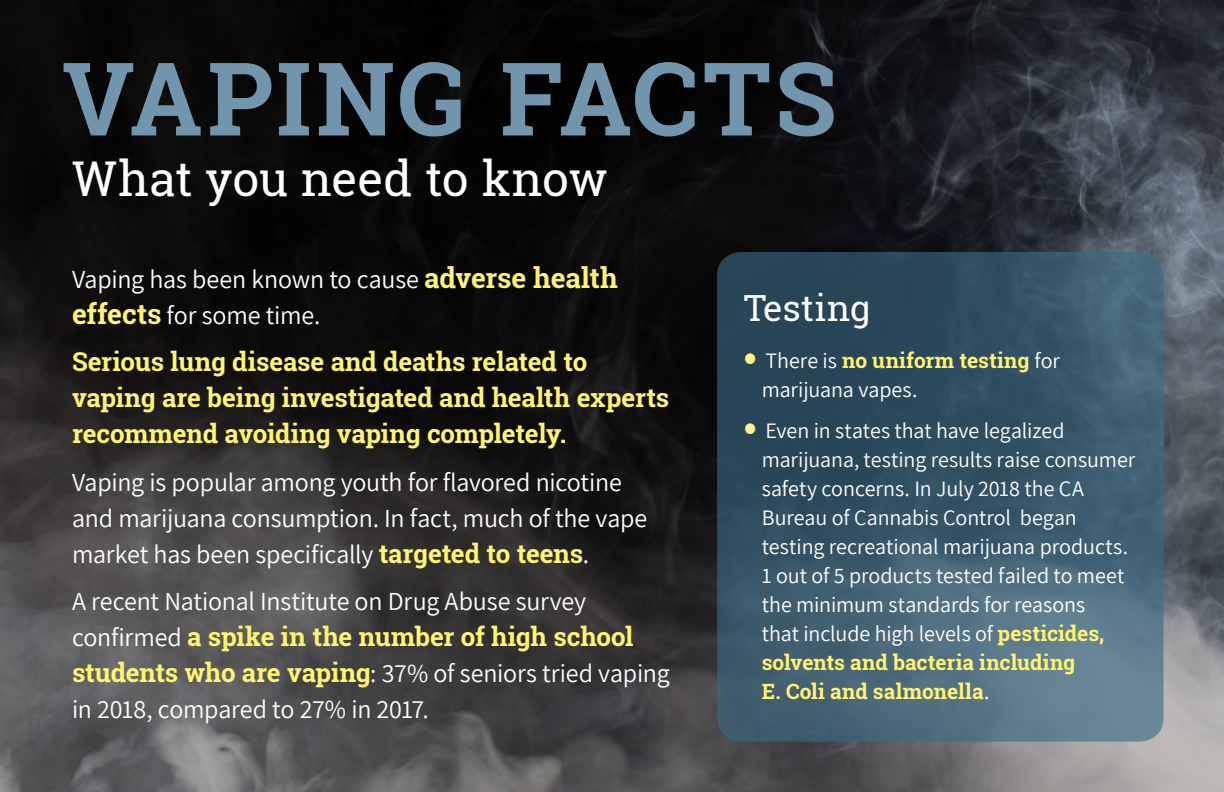
<style>
.page{position:relative;width:1224px;height:792px;background:#fff}
.page>*{position:absolute;margin:0;border:0;box-sizing:border-box;transform-origin:0 0}
.head2{font:700 101.8px "Roboto Slab";letter-spacing:.03em;color:#7095ac}
.head2-2{font:48px "Roboto Slab";letter-spacing:-.005em;color:#fff}
.head2-3{font:36px "Roboto Slab";color:#fff}
.body{font:26px/36px "Assistant";letter-spacing:-.01em;color:#fff}
.body-2{font:700 26px/36px "Roboto Slab";letter-spacing:-.01em;color:#fff570}
.bullets{font:22px/29px "Assistant";letter-spacing:-.005em;color:#fff}
.bullets-2{font:700 21px/29px "Roboto Slab";color:#fff570}
.s1{font-family:"Roboto Slab";font-weight:700;font-size:28px;color:#fff570}
.s2{font-family:"Roboto Slab";font-weight:700;color:#fff570}
.s3{font-family:"Assistant";font-weight:800;font-size:36px;color:#fff687}
.s4{font-family:"Assistant";font-weight:400;font-size:22px;color:#fff}
.s5{font-weight:800;font-size:36px;color:#fff687}
.s6{font-family:"Roboto Slab";font-weight:700;font-size:21px;color:#fff570}
</style>
<div class="page">
<img style="left:0;top:0;width:1224px;height:792px">
<svg style="left:717px;top:252px;width:447px;height:490px;background:#3c5b6d"></svg>
<p class="head2" style="left:62px;top:29px;width:776px">VAPING FACTS</p>
<p class="head2-2" style="left:72px;top:146px;width:538px">What you need to know</p>
<p class="body" style="left:72px;top:260px;width:547px">Vaping has been known to cause <span class="s1">adverse health effects</span> for some time.</p>
<p class="body-2" style="left:72px;top:344px;width:599px">Serious lung disease and deaths related to vaping are being investigated and health experts recommend avoiding vaping completely.</p>
<p class="body" style="left:72px;top:463px;width:577px">Vaping is popular among youth for flavored nicotine and marijuana consumption. In fact, much of the vape market has been specifically <span class="s2">targeted to teens</span>.</p>
<p class="body" style="left:72px;top:582px;width:599px">A recent National Institute on Drug Abuse survey confirmed <span class="s2">a spike in the number of high school students who are vaping</span>: 37% of seniors tried vaping in 2018, compared to 27% in 2017.</p>
<p class="head2-3" style="left:744px;top:284px;width:128px">Testing</p>
<p class="bullets-2" style="left:744px;top:346px;width:318px"><span class="s3">•</span> <span class="s4">There is</span> no uniform testing <span class="s4">for</span></p>
<p class="bullets" style="left:762px;top:374px;width:157px">marijuana vapes.</p>
<p class="bullets" style="left:762px;top:415px;width:375px;text-indent:-18px"><span class="s5">•</span> Even in states that have legalized marijuana, testing results raise consumer safety concerns. In July 2018 the CA Bureau of Cannabis Control began testing recreational marijuana products.<br>1 out of 5 products tested failed to meet the minimum standards for reasons<br>that include high levels of <span class="s6">pesticides,</span></p>
<p class="bullets-2" style="left:762px;top:647px;width:315px">solvents and bacteria including<br>E. Coli and salmonella<span class="s4">.</span></p>
</div>
